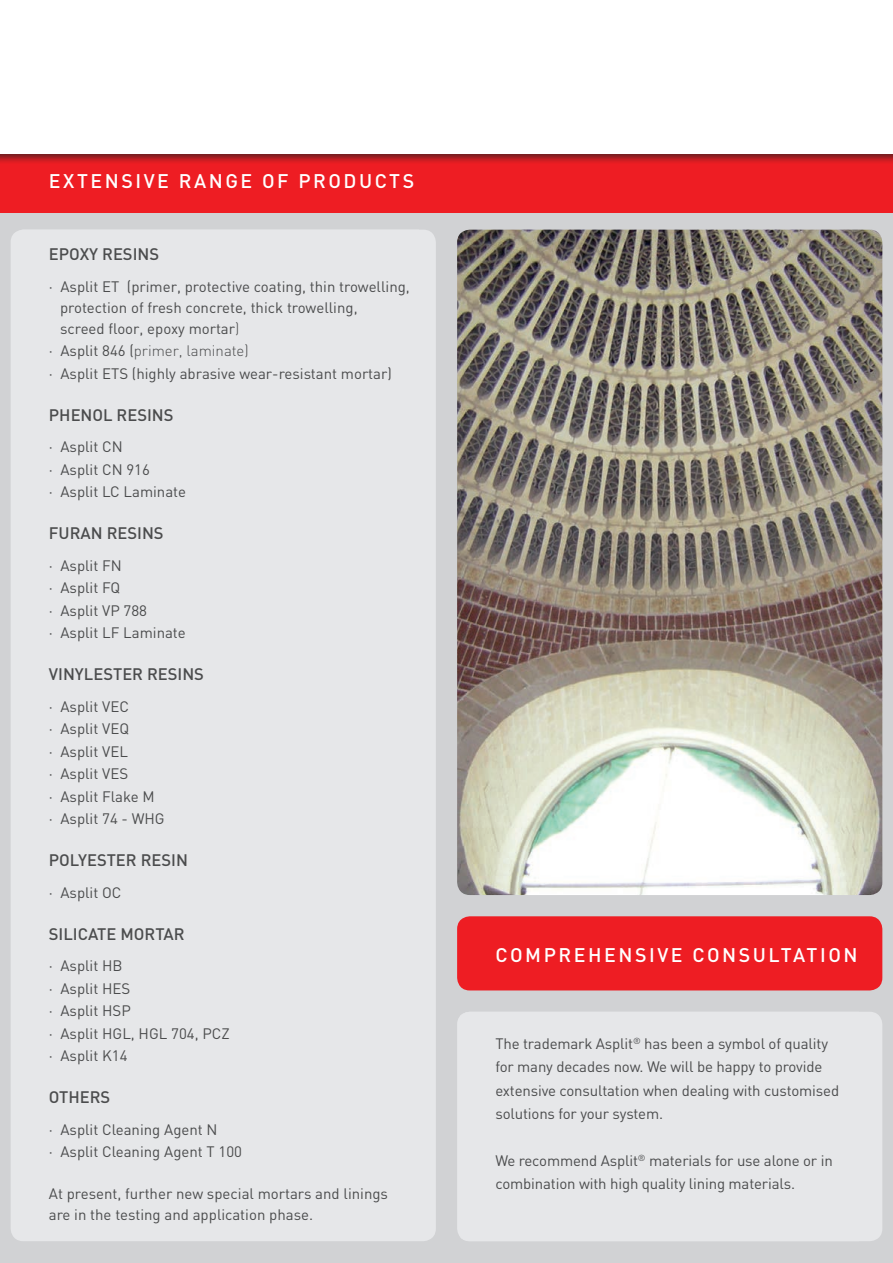
<style>
.page{position:relative;width:893px;height:1263px;background:#fff}
.page>*{position:absolute;margin:0;border:0;box-sizing:border-box;transform-origin:0 0}
.t1{font:500 19.5px "DIN";letter-spacing:.13em;color:#fff}
.t2{font:500 16.5px "DIN";color:#4b4c4d}
.t3{font:15px/23.4px "DIN";color:#4b4c4d}
.t4{font:300 15px "DIN";color:#4b4c4d}
.s1{font-weight:300}
.s2{font-weight:400}
</style>
<div class="page">
<div style="left:0;top:177px;width:893px;height:1086px;background:#d1d2d4"></div>
<div style="left:0;top:153px;width:893px;height:60px;background:#ee1d23"></div>
<div style="left:0;top:0;width:893px;height:166px;background:#231f20;opacity:.75"></div>
<div style="left:0;top:0;width:893px;height:153px;background:#fff"></div>
<div style="left:457px;top:1012px;width:425px;height:229px;background:#e6e7e9;border-radius:13px"></div>
<img style="left:457px;top:230px;width:425px;height:665px">
<div style="left:11px;top:230px;width:425px;height:1011px;background:#e6e7e9;border-radius:13px"></div>
<div style="left:457px;top:916px;width:425px;height:74px;background:#ee1d23;border-radius:13px"></div>
<p class="t1" style="left:49px;top:168px;width:367px">EXTENSIVE RANGE OF PRODUCTS</p>
<p class="t2" style="left:49px;top:244px;width:112px">EPOXY RESINS</p>
<p class="t3" style="left:60px;top:276px;width:351px;line-height:21px;text-indent:-11px">· Asplit ET (primer, protective coating, thin trowelling, protection of fresh concrete, thick trowelling,<br>screed floor, epoxy mortar<span class="s1">)</span></p>
<p class="t4" style="left:49px;top:342px;width:201px"><span class="s2">· Asplit 846 (</span>primer, laminate)</p>
<p class="t3" style="left:49px;top:361px;width:344px">· Asplit ETS (highly abrasive wear-resistant mortar)</p>
<p class="t2" style="left:49px;top:404px;width:126px">PHENOL RESINS</p>
<p class="t3" style="left:49px;top:435px;width:75px">· Asplit CN</p>
<p class="t3" style="left:49px;top:457px;width:103px">· Asplit CN 916</p>
<p class="t3" style="left:49px;top:480px;width:139px">· Asplit LC Laminate</p>
<p class="t2" style="left:49px;top:523px;width:116px">FURAN RESINS</p>
<p class="t3" style="left:49px;top:553px;width:74px">· Asplit FN</p>
<p class="t3" style="left:49px;top:576px;width:73px">· Asplit FQ</p>
<p class="t3" style="left:49px;top:598px;width:100px">· Asplit VP 788</p>
<p class="t3" style="left:49px;top:621px;width:138px">· Asplit LF Laminate</p>
<p class="t2" style="left:49px;top:664px;width:157px">VINYLESTER RESINS</p>
<p class="t3" style="left:49px;top:694px;width:82px">· Asplit VEC</p>
<p class="t3" style="left:49px;top:717px;width:82px">· Asplit VEQ</p>
<p class="t3" style="left:49px;top:739px;width:81px">· Asplit VEL</p>
<p class="t3" style="left:49px;top:762px;width:81px">· Asplit VES</p>
<p class="t3" style="left:49px;top:784px;width:107px">· Asplit Flake M</p>
<p class="t3" style="left:49px;top:807px;width:117px">· Asplit 74 - WHG</p>
<p class="t2" style="left:49px;top:850px;width:141px">POLYESTER RESIN</p>
<p class="t3" style="left:49px;top:880px;width:74px">· Asplit OC</p>
<p class="t2" style="left:49px;top:923px;width:137px">SILICATE MORTAR</p>
<p class="t3" style="left:49px;top:954px;width:75px">· Asplit HB</p>
<p class="t3" style="left:49px;top:976px;width:83px">· Asplit HES</p>
<p class="t3" style="left:49px;top:999px;width:83px">· Asplit HSP</p>
<p class="t3" style="left:49px;top:1021px;width:182px">· Asplit HGL, HGL 704, PCZ</p>
<p class="t3" style="left:49px;top:1044px;width:80px">· Asplit K14</p>
<p class="t2" style="left:49px;top:1087px;width:63px">OTHERS</p>
<p class="t3" style="left:49px;top:1117px;width:170px">· Asplit Cleaning Agent N</p>
<p class="t3" style="left:49px;top:1140px;width:195px">· Asplit Cleaning Agent T 100</p>
<p class="t3" style="left:49px;top:1183px;width:341px;line-height:21px">At present, further new special mortars and linings are in the testing and application phase.</p>
<p class="t1" style="left:495px;top:943px;width:364px">COMPREHENSIVE CONSULTATION</p>
<p class="t3" style="left:495px;top:1031px;width:345px">The trademark Asplit<sup>®</sup> has been a symbol of quality for many decades now. We will be happy to provide extensive consultation when dealing with customised solutions for your system.</p>
<p class="t3" style="left:495px;top:1148px;width:339px">We recommend Asplit<sup>®</sup> materials for use alone or in combination with high quality lining materials.</p>
</div>
